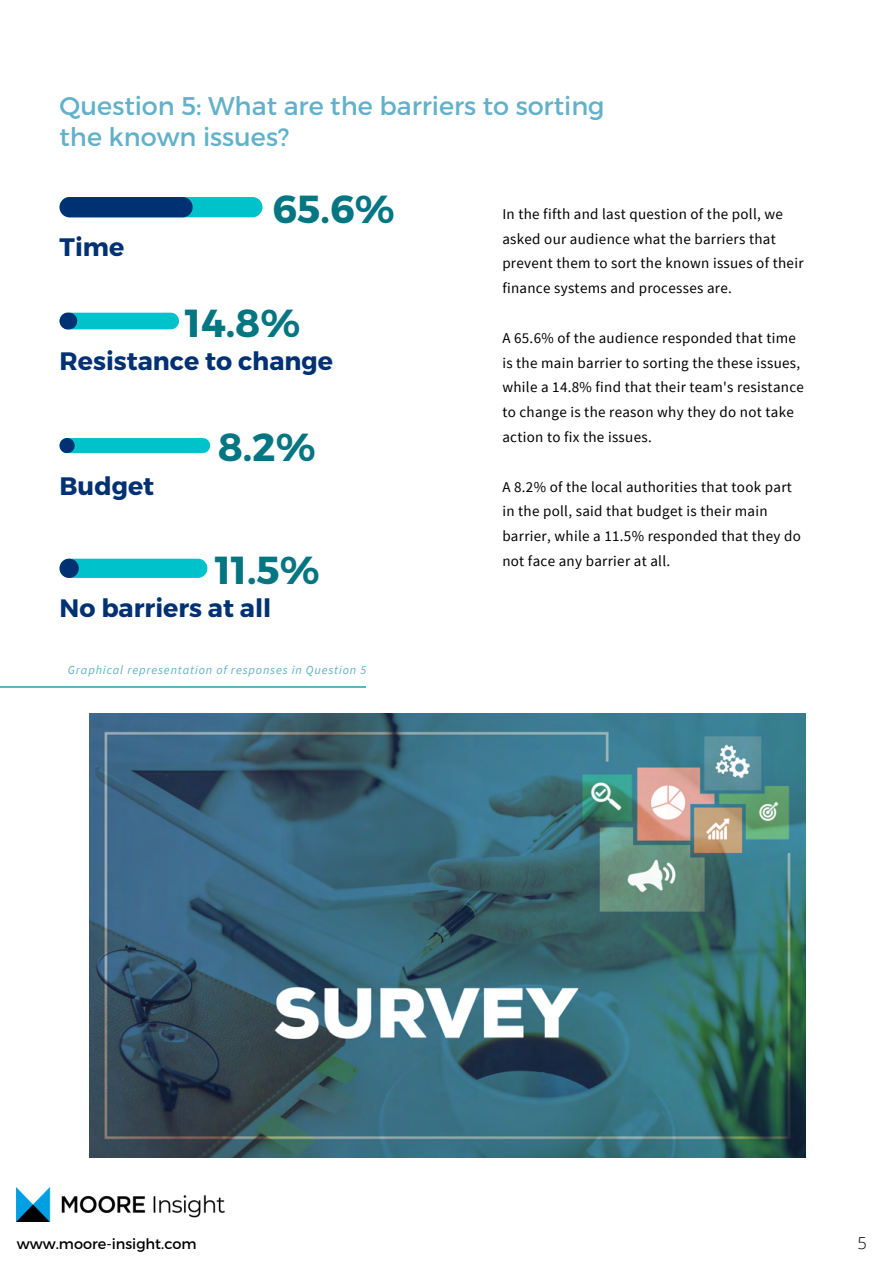
<style>
.page{position:relative;width:894px;height:1264px;background:#fff}
.page>*{position:absolute;margin:0;border:0;box-sizing:border-box;transform-origin:0 0}
.t1{font:700 39px "Montserrat";color:#037682}
.t2{font:25.5px/31.5px "Montserrat";color:#61b1ca}
.t3{font:700 25.2px "Montserrat";color:#003172}
.t4{font:300 16.5px "Open Sans";color:#000}
.t5{font:15px/24.8px "Source Sans Pro";letter-spacing:.02em;color:#000}
.t6{font:14.55px "Montserrat";color:#000}
.t7{font:italic 12.15px "Source Sans Pro";letter-spacing:.07em;color:#61b1ca}
</style>
<div class="page">
<hr style="left:0;top:686px;width:365px;height:1px;background:#61b1ca">
<img style="left:17px;top:1187px;width:207px;height:34px">
<svg style="left:60px;top:197px;width:202px;height:20px;background:#046693"></svg>
<svg style="left:60px;top:313px;width:119px;height:16px;background:#05b1c1"></svg>
<svg style="left:60px;top:438px;width:150px;height:15px;background:#05b7c4"></svg>
<svg style="left:60px;top:558px;width:147px;height:20px;background:#0fb7c5"></svg>
<img style="left:89px;top:713px;width:715px;height:444px">
<p class="t2" style="left:60px;top:89px;width:546px">Question 5: What are the barriers to sorting the known issues?</p>
<p class="t3" style="left:60px;top:231px;width:66px">Time</p>
<p class="t1" style="left:272px;top:184px;width:123px">65.6%</p>
<p class="t1" style="left:185px;top:297px;width:117px">14.8%</p>
<p class="t3" style="left:60px;top:345px;width:275px">Resistance to change</p>
<p class="t3" style="left:60px;top:469px;width:96px">Budget</p>
<p class="t1" style="left:218px;top:422px;width:99px">8.2%</p>
<p class="t1" style="left:215px;top:544px;width:106px">11.5%</p>
<p class="t3" style="left:60px;top:592px;width:213px">No barriers at all</p>
<p class="t7" style="left:68px;top:662px;width:300px">Graphical representation of responses in Question 5</p>
<p class="t5" style="left:502px;top:201px;width:302px">In the fifth and last question of the poll, we asked our audience what the barriers that prevent them to sort the known issues of their finance systems and processes are.</p>
<p class="t5" style="left:502px;top:325px;width:303px">A 65.6% of the audience responded that time is the main barrier to sorting the these issues, while a 14.8% find that their team's resistance to change is the reason why they do not take action to fix the issues.</p>
<p class="t5" style="left:502px;top:474px;width:300px">A 8.2% of the local authorities that took part in the poll, said that budget is their main barrier, while a 11.5% responded that they do not face any barrier at all.</p>
<p class="t6" style="left:17px;top:1234px;width:181px">www.moore-insight.com</p>
<p class="t4" style="left:857px;top:1231px;width:11px">5</p>
</div>
